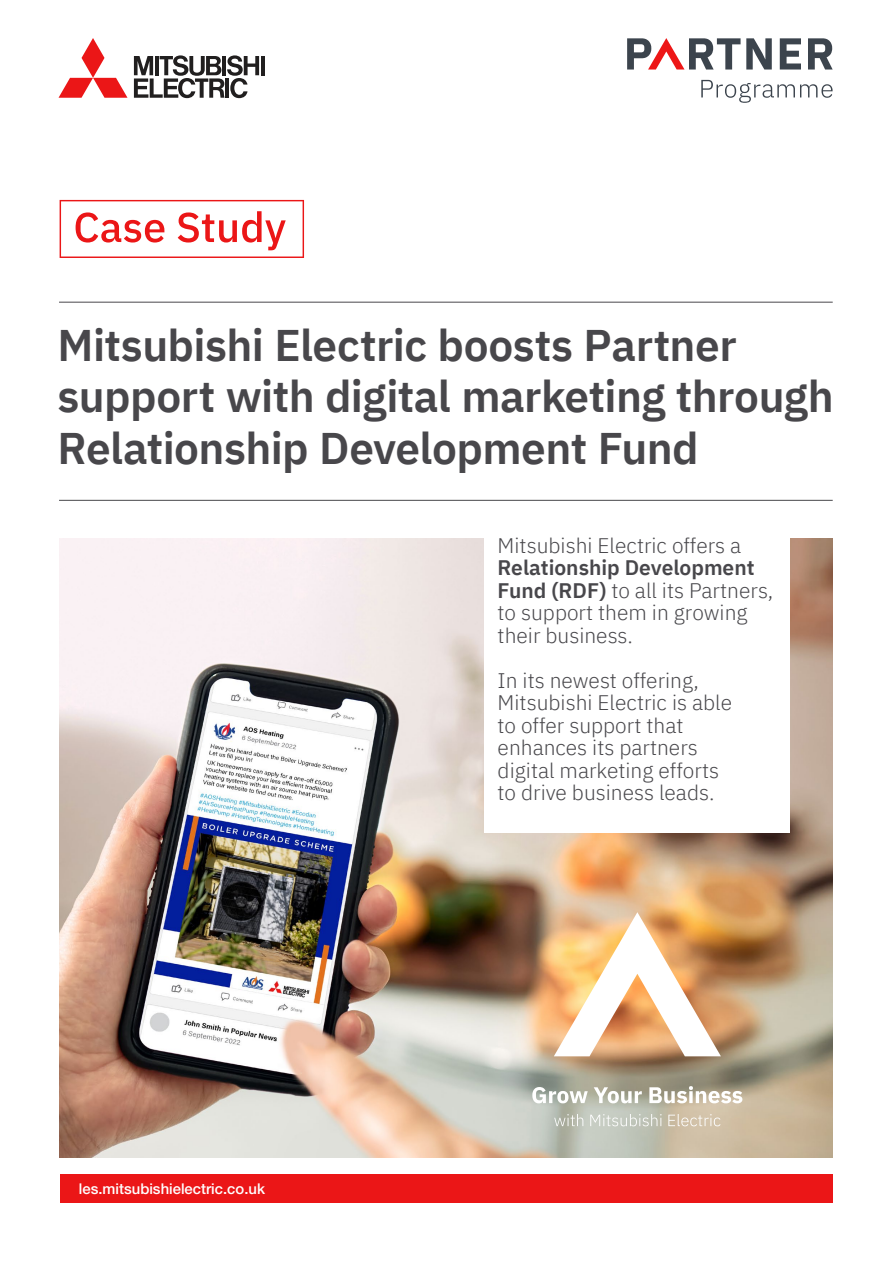
<style>
.page{position:relative;width:893px;height:1263px;background:#fff}
.page>*{position:absolute;margin:0;border:0;box-sizing:border-box;transform-origin:0 0}
.t1{font:600 44.25px/51.6px "IBM Plex Sans";letter-spacing:-.015em;color:#48474b}
.t2{font:300 21px/22.5px "IBM Plex Sans";color:#48474b}
.t3{font:500 14.85px "Helvetica Neue LT Pro";color:#fff}
.s1{font-weight:600}
</style>
<div class="page">
<img style="left:60px;top:538px;width:773px;height:619px">
<div style="left:60px;top:1174px;width:773px;height:29px;background:#eb1617"></div>
<svg style="left:59px;top:38px;width:68px;height:60px"></svg>
<hr style="left:261px;top:56px;width:4px;height:19px;background:#211f1f">
<svg style="left:134px;top:55px;width:125px;height:43px"></svg>
<div style="left:484px;top:532px;width:306px;height:301px;background:#fff"></div>
<svg style="left:60px;top:200px;width:244px;height:58px"></svg>
<hr style="left:59px;top:500px;width:774px;height:1px;background:#48474b">
<hr style="left:59px;top:302px;width:774px;height:1px;background:#48474b">
<svg style="left:627px;top:38px;width:206px;height:65px"></svg>
<svg style="left:554px;top:912px;width:167px;height:144px"></svg>
<svg style="left:532px;top:1086px;width:210px;height:17px"></svg>
<svg style="left:554px;top:1114px;width:29px;height:12px"></svg>
<svg style="left:590px;top:1114px;width:71px;height:12px"></svg>
<svg style="left:668px;top:1114px;width:52px;height:12px"></svg>
<h1 class="t1" style="left:58px;top:315px;width:778px">Mitsubishi Electric boosts Partner support with digital marketing through<br>Relationship Development Fund</h1>
<p class="t3" style="left:79px;top:1180px;width:187px">les.mitsubishielectric.co.uk</p>
<p class="t2" style="left:498px;top:532px;width:245px">Mitsubishi Electric offers a</p>
<p class="t2" style="left:498px;top:555px;width:277px"><span class="s1">Relationship Development<br>Fund (RDF)</span> to all its Partners, to support them in growing their business.</p>
<p class="t2" style="left:498px;top:667px;width:236px">In its newest offering,<br>Mitsubishi Electric is able to offer support that enhances its partners digital marketing efforts to drive business leads.</p>
</div>
